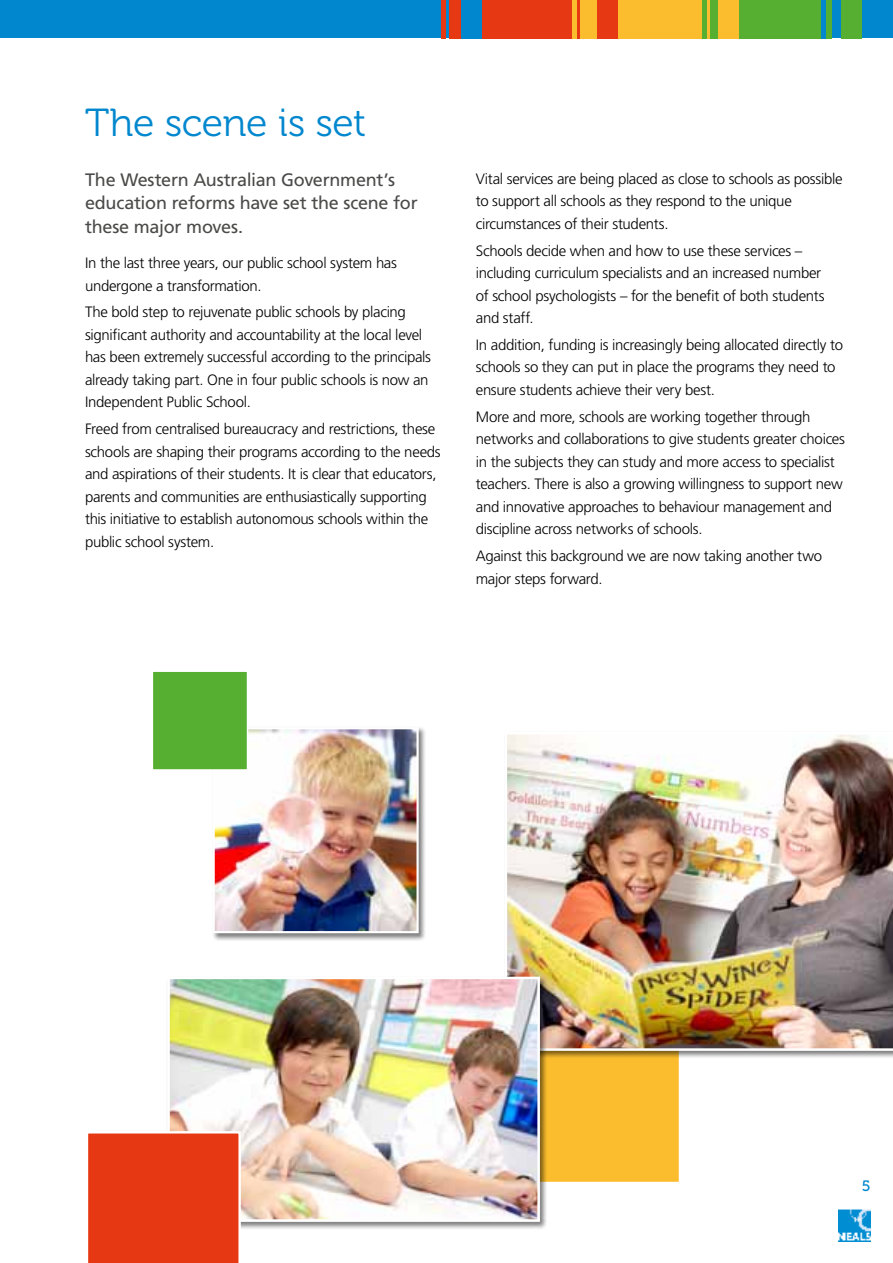
<style>
.page{position:relative;width:893px;height:1263px;background:#fff}
.page>*{position:absolute;margin:0;border:0;box-sizing:border-box;transform-origin:0 0}
.t1{font:39px "Museo 300";letter-spacing:-.01em;color:#0087ce}
.t2{font:18px/23.2px "Frutiger";letter-spacing:-.015em;color:#4a4a49}
.t3{font:300 15px/22.5px "Frutiger";letter-spacing:-.02em;color:#000}
.t4{font:15px "Museo 500";color:#0087ce}
</style>
<div class="page">
<div style="left:501px;top:1001px;width:180px;height:182px;background:#fbbd2d;border:2px solid #fff"></div>
<svg style="left:838px;top:1209px;width:33px;height:33px"></svg>
<div style="left:0;top:0;width:893px;height:38px;background:#0087ce"></div>
<div style="left:701px;top:0;width:130px;height:38px;background:#56af31"></div>
<div style="left:579px;top:0;width:131px;height:38px;background:#fbbd2d"></div>
<div style="left:450px;top:0;width:130px;height:38px;background:#e63812"></div>
<div style="left:718px;top:0;width:21px;height:38px;background:#fbbd2d"></div>
<div style="left:597px;top:0;width:21px;height:38px;background:#e63812"></div>
<div style="left:841px;top:0;width:21px;height:38px;background:#56af31"></div>
<div style="left:461px;top:0;width:20px;height:38px;background:#0087ce"></div>
<hr style="left:442px;top:0;width:4px;height:38px;background:#e63812">
<hr style="left:572px;top:0;width:4px;height:38px;background:#fbbd2d">
<hr style="left:702px;top:0;width:4px;height:38px;background:#56af31">
<hr style="left:822px;top:0;width:4px;height:38px;background:#0087ce">
<div style="left:503px;top:730px;width:390px;height:329px;background:#000;opacity:.5"></div>
<img style="left:505px;top:732px;width:388px;height:319px">
<div style="left:166px;top:975px;width:381px;height:254px;background:#000;opacity:.5"></div>
<img style="left:171px;top:981px;width:365px;height:237px">
<div style="left:167px;top:977px;width:373px;height:245px;border:3px solid #fff"></div>
<div style="left:211px;top:725px;width:215px;height:216px;background:#000;opacity:.5"></div>
<img style="left:216px;top:730px;width:200px;height:200px">
<div style="left:213px;top:727px;width:206px;height:206px;border:2px solid #fff"></div>
<div style="left:152px;top:670px;width:96px;height:101px;background:#56af31;border:1px solid #fff"></div>
<div style="left:88px;top:1131px;width:153px;height:132px;background:#e63812"></div>
<h1 class="t1" style="left:85px;top:101px;width:283px">The scene is set</h1>
<p class="t2" style="left:85px;top:168px;width:334px">The Western Australian Government’s education reforms have set the scene for these major moves.</p>
<p class="t3" style="left:85px;top:252px;width:313px">In the last three years, our public school system has undergone a transformation.</p>
<p class="t3" style="left:85px;top:301px;width:347px">The bold step to rejuvenate public schools by placing significant authority and accountability at the local level has been extremely successful according to the principals already taking part. One in four public schools is now an Independent Public School.</p>
<p class="t3" style="left:85px;top:417px;width:357px">Freed from centralised bureaucracy and restrictions, these schools are shaping their programs according to the needs and aspirations of their students. It is clear that educators, parents and communities are enthusiastically supporting this initiative to establish autonomous schools within the public school system.</p>
<p class="t3" style="left:476px;top:167px;width:368px">Vital services are being placed as close to schools as possible to support all schools as they respond to the unique circumstances of their students.</p>
<p class="t3" style="left:476px;top:239px;width:350px">Schools decide when and how to use these services – including curriculum specialists and an increased number of school psychologists – for the benefit of both students and staff.</p>
<p class="t3" style="left:476px;top:333px;width:369px">In addition, funding is increasingly being allocated directly to schools so they can put in place the programs they need to ensure students achieve their very best.</p>
<p class="t3" style="left:476px;top:405px;width:371px">More and more, schools are working together through networks and collaborations to give students greater choices in the subjects they can study and more access to specialist teachers. There is also a growing willingness to support new and innovative approaches to behaviour management and discipline across networks of schools.</p>
<p class="t3" style="left:476px;top:544px;width:348px">Against this background we are now taking another two major steps forward.</p>
<p class="t4" style="left:862px;top:1178px;width:10px">5</p>
</div>
